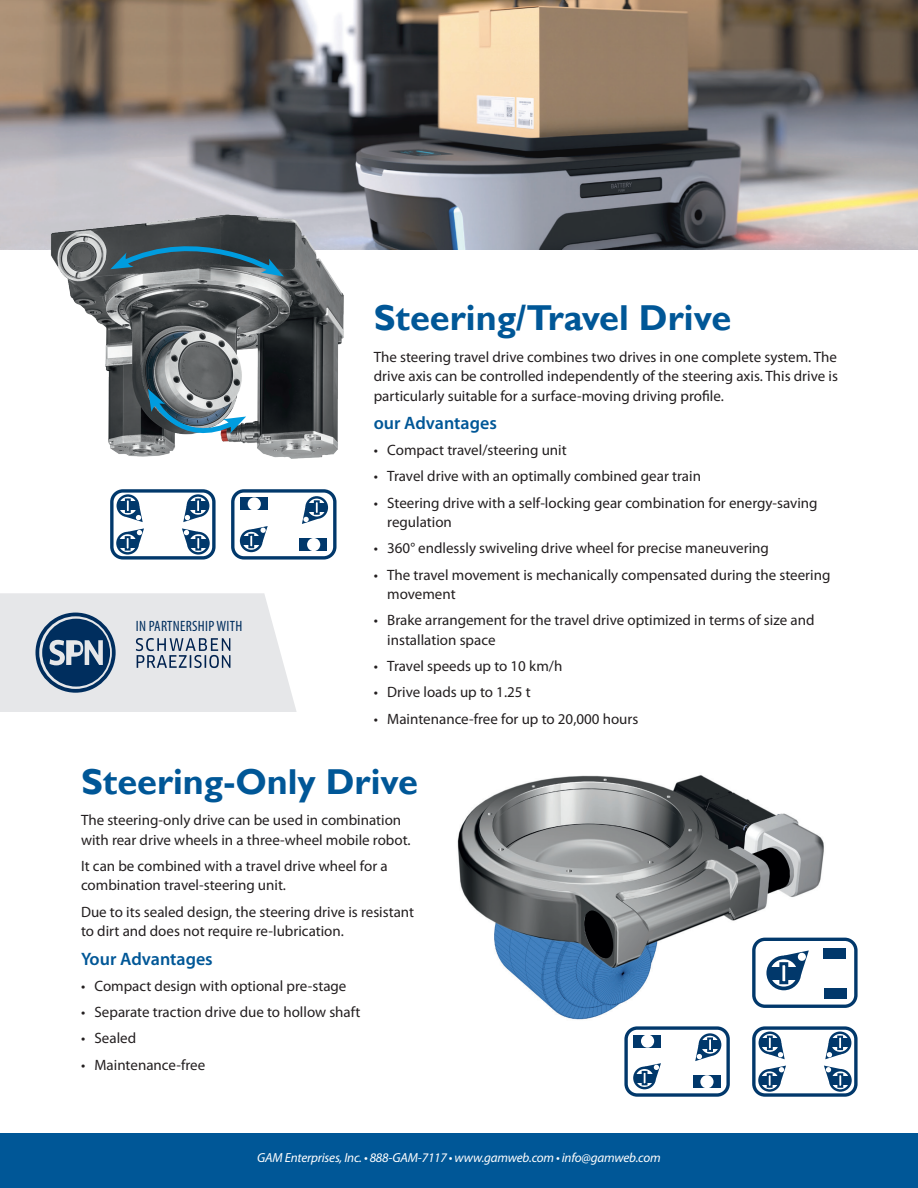
<style>
.page{position:relative;width:918px;height:1188px;background:#fff}
.page>*{position:absolute;margin:0;border:0;box-sizing:border-box;transform-origin:0 0}
.Headline_1{font:700 36px "Gill Sans";color:#005797}
.Headline_2{font:600 18px "Myriad Pro";color:#005797}
.t1{font:15px/19.5px "Myriad Pro";color:#231f20}
.t2{font:condensed 15px "Myriad Pro";letter-spacing:.02em;color:#002e5e}
.t3{font:italic 13.2px "Myriad Pro";letter-spacing:-.015em;color:#fff}
</style>
<div class="page">
<div style="left:0;top:1133px;width:918px;height:55px;background:#005797"></div>
<img style="left:0;top:0;width:918px;height:249px">
<img style="left:30px;top:202px;width:331px;height:298px">
<svg style="left:148px;top:389px;width:98px;height:60px"></svg>
<svg style="left:110px;top:227px;width:174px;height:50px;background:#41555f"></svg>
<div style="left:231px;top:489px;width:106px;height:71px;border:3px solid #01386b;border-radius:11px"></div>
<div style="left:240px;top:498px;width:28px;height:12px;background:#01386b"></div>
<div style="left:300px;top:538px;width:27px;height:13px;background:#01386b"></div>
<div style="left:248px;top:497px;width:13px;height:14px;background:#fff;border-radius:50%"></div>
<div style="left:307px;top:538px;width:13px;height:13px;background:#fff;border-radius:50%"></div>
<svg style="left:254px;top:526px;width:14px;height:15px"></svg>
<svg style="left:241px;top:531px;width:20px;height:20px"></svg>
<div style="left:240px;top:529px;width:23px;height:23px;border:2px solid #01386b;border-radius:50%"></div>
<div style="left:242px;top:537px;width:19px;height:8px;background:#01386b"></div>
<svg style="left:248px;top:534px;width:6px;height:14px"></svg>
<svg style="left:302px;top:509px;width:16px;height:15px"></svg>
<svg style="left:307px;top:497px;width:20px;height:21px"></svg>
<div style="left:305px;top:496px;width:23px;height:23px;border:2px solid #01386b;border-radius:50%"></div>
<div style="left:307px;top:503px;width:19px;height:9px;background:#01386b"></div>
<svg style="left:314px;top:500px;width:6px;height:15px"></svg>
<div style="left:110px;top:489px;width:106px;height:71px;border:3px solid #01386b;border-radius:11px"></div>
<svg style="left:182px;top:528px;width:16px;height:16px"></svg>
<svg style="left:188px;top:533px;width:21px;height:20px"></svg>
<div style="left:187px;top:532px;width:23px;height:23px;border:2px solid #01386b;border-radius:50%"></div>
<div style="left:189px;top:539px;width:19px;height:8px;background:#01386b"></div>
<svg style="left:195px;top:536px;width:6px;height:15px"></svg>
<svg style="left:128px;top:528px;width:16px;height:16px"></svg>
<svg style="left:117px;top:533px;width:21px;height:20px"></svg>
<div style="left:116px;top:532px;width:23px;height:23px;border:2px solid #01386b;border-radius:50%"></div>
<div style="left:118px;top:539px;width:19px;height:8px;background:#01386b"></div>
<svg style="left:125px;top:536px;width:6px;height:15px"></svg>
<svg style="left:183px;top:506px;width:16px;height:16px"></svg>
<svg style="left:188px;top:496px;width:20px;height:20px"></svg>
<div style="left:187px;top:494px;width:22px;height:23px;border:2px solid #01386b;border-radius:50%"></div>
<div style="left:189px;top:502px;width:19px;height:8px;background:#01386b"></div>
<svg style="left:195px;top:498px;width:6px;height:15px"></svg>
<svg style="left:127px;top:506px;width:16px;height:16px"></svg>
<svg style="left:118px;top:496px;width:20px;height:20px"></svg>
<div style="left:117px;top:494px;width:22px;height:23px;border:2px solid #01386b;border-radius:50%"></div>
<div style="left:118px;top:502px;width:19px;height:8px;background:#01386b"></div>
<svg style="left:125px;top:498px;width:6px;height:15px"></svg>
<img style="left:457px;top:775px;width:369px;height:277px">
<div style="left:752px;top:938px;width:106px;height:70px;border:3px solid #01386b;border-radius:11px"></div>
<svg style="left:784px;top:950px;width:25px;height:25px"></svg>
<div style="left:798px;top:953px;width:8px;height:8px;background:#fff;border-radius:50%"></div>
<svg style="left:768px;top:957px;width:31px;height:31px"></svg>
<div style="left:766px;top:956px;width:35px;height:34px;border:4px solid #01386b;border-radius:50%"></div>
<div style="left:823px;top:948px;width:23px;height:10px;background:#01386b"></div>
<div style="left:824px;top:988px;width:22px;height:10px;background:#01386b"></div>
<div style="left:769px;top:967px;width:29px;height:12px;background:#01386b"></div>
<svg style="left:779px;top:962px;width:9px;height:22px"></svg>
<div style="left:624px;top:1026px;width:106px;height:71px;border:3px solid #01386b;border-radius:11px"></div>
<div style="left:634px;top:1035px;width:27px;height:12px;background:#01386b"></div>
<div style="left:693px;top:1076px;width:27px;height:12px;background:#01386b"></div>
<div style="left:641px;top:1035px;width:13px;height:13px;background:#fff;border-radius:50%"></div>
<div style="left:700px;top:1075px;width:14px;height:13px;background:#fff;border-radius:50%"></div>
<svg style="left:644px;top:1063px;width:17px;height:16px"></svg>
<svg style="left:634px;top:1068px;width:21px;height:20px"></svg>
<div style="left:633px;top:1067px;width:23px;height:22px;border:2px solid #01386b;border-radius:50%"></div>
<div style="left:635px;top:1074px;width:19px;height:8px;background:#01386b"></div>
<svg style="left:642px;top:1071px;width:6px;height:14px"></svg>
<svg style="left:695px;top:1045px;width:16px;height:16px"></svg>
<svg style="left:700px;top:1035px;width:20px;height:20px"></svg>
<div style="left:699px;top:1033px;width:22px;height:23px;border:2px solid #01386b;border-radius:50%"></div>
<div style="left:701px;top:1041px;width:19px;height:8px;background:#01386b"></div>
<svg style="left:707px;top:1037px;width:6px;height:15px"></svg>
<div style="left:752px;top:1026px;width:106px;height:71px;border:3px solid #01386b;border-radius:11px"></div>
<svg style="left:824px;top:1066px;width:16px;height:16px"></svg>
<svg style="left:830px;top:1070px;width:21px;height:21px"></svg>
<div style="left:829px;top:1069px;width:23px;height:23px;border:2px solid #01386b;border-radius:50%"></div>
<div style="left:831px;top:1076px;width:19px;height:9px;background:#01386b"></div>
<svg style="left:837px;top:1073px;width:6px;height:15px"></svg>
<svg style="left:770px;top:1066px;width:16px;height:15px"></svg>
<svg style="left:759px;top:1070px;width:21px;height:21px"></svg>
<div style="left:758px;top:1069px;width:23px;height:23px;border:2px solid #01386b;border-radius:50%"></div>
<div style="left:760px;top:1076px;width:19px;height:9px;background:#01386b"></div>
<svg style="left:767px;top:1073px;width:6px;height:15px"></svg>
<svg style="left:825px;top:1043px;width:16px;height:16px"></svg>
<svg style="left:830px;top:1033px;width:20px;height:20px"></svg>
<div style="left:829px;top:1032px;width:22px;height:22px;border:2px solid #01386b;border-radius:50%"></div>
<div style="left:831px;top:1039px;width:19px;height:8px;background:#01386b"></div>
<svg style="left:837px;top:1036px;width:6px;height:14px"></svg>
<svg style="left:769px;top:1043px;width:16px;height:16px"></svg>
<svg style="left:760px;top:1033px;width:20px;height:20px"></svg>
<div style="left:759px;top:1032px;width:22px;height:22px;border:2px solid #01386b;border-radius:50%"></div>
<div style="left:760px;top:1039px;width:19px;height:8px;background:#01386b"></div>
<svg style="left:767px;top:1036px;width:6px;height:14px"></svg>
<svg style="left:0;top:593px;width:297px;height:119px;background:#cad0d8"></svg>
<p class="t2" style="left:136px;top:617px;width:108px">IN PARTNERSHIP WITH</p>
<p class="Headline_1" style="left:374px;top:296px;width:359px">Steering/Travel Drive</p>
<p class="t1" style="left:374px;top:347px;width:466px;text-align:justify">The steering travel drive combines two drives in one complete system. The drive axis can be controlled independently of the steering axis. This drive is particularly suitable for a surface-moving driving profile.</p>
<p class="Headline_2" style="left:374px;top:411px;width:125px">our Advantages</p>
<p class="t1" style="left:374px;top:440px;width:195px">• Compact travel/steering unit</p>
<p class="t1" style="left:374px;top:466px;width:329px">• Travel drive with an optimally combined gear train</p>
<p class="t1" style="left:387px;top:493px;width:432px;text-indent:-14px">• Steering drive with a self-locking gear combination for energy-saving regulation</p>
<p class="t1" style="left:374px;top:538px;width:397px">• 360° endlessly swiveling drive wheel for precise maneuvering</p>
<p class="t1" style="left:387px;top:565px;width:445px;text-indent:-14px">• The travel movement is mechanically compensated during the steering movement</p>
<p class="t1" style="left:387px;top:610px;width:429px;text-indent:-14px">• Brake arrangement for the travel drive optimized in terms of size and installation space</p>
<p class="t1" style="left:374px;top:656px;width:190px">• Travel speeds up to 10 km/h</p>
<p class="t1" style="left:374px;top:682px;width:158px">• Drive loads up to 1.25 t</p>
<p class="t1" style="left:374px;top:709px;width:266px">• Maintenance-free for up to 20,000 hours</p>
<p class="Headline_1" style="left:81px;top:760px;width:338px">Steering-Only Drive</p>
<p class="t1" style="left:81px;top:810px;width:331px">The steering-only drive can be used in combination with rear drive wheels in a three-wheel mobile robot.</p>
<p class="t1" style="left:81px;top:856px;width:308px">It can be combined with a travel drive wheel for a combination travel-steering unit.</p>
<p class="t1" style="left:81px;top:902px;width:335px">Due to its sealed design, the steering drive is resistant to dirt and does not require re-lubrication.</p>
<p class="Headline_2" style="left:81px;top:947px;width:133px">Your Advantages</p>
<p class="t1" style="left:81px;top:976px;width:267px">• Compact design with optional pre-stage</p>
<p class="t1" style="left:81px;top:1002px;width:281px">• Separate traction drive due to hollow shaft</p>
<p class="t1" style="left:81px;top:1028px;width:57px">• Sealed</p>
<p class="t1" style="left:81px;top:1054px;width:126px">• Maintenance-free</p>
<p class="t3" style="left:257px;top:1149px;width:405px">GAM Enterprises, Inc. • 888-GAM-7117 • www.gamweb.com • info@gamweb.com</p>
</div>
